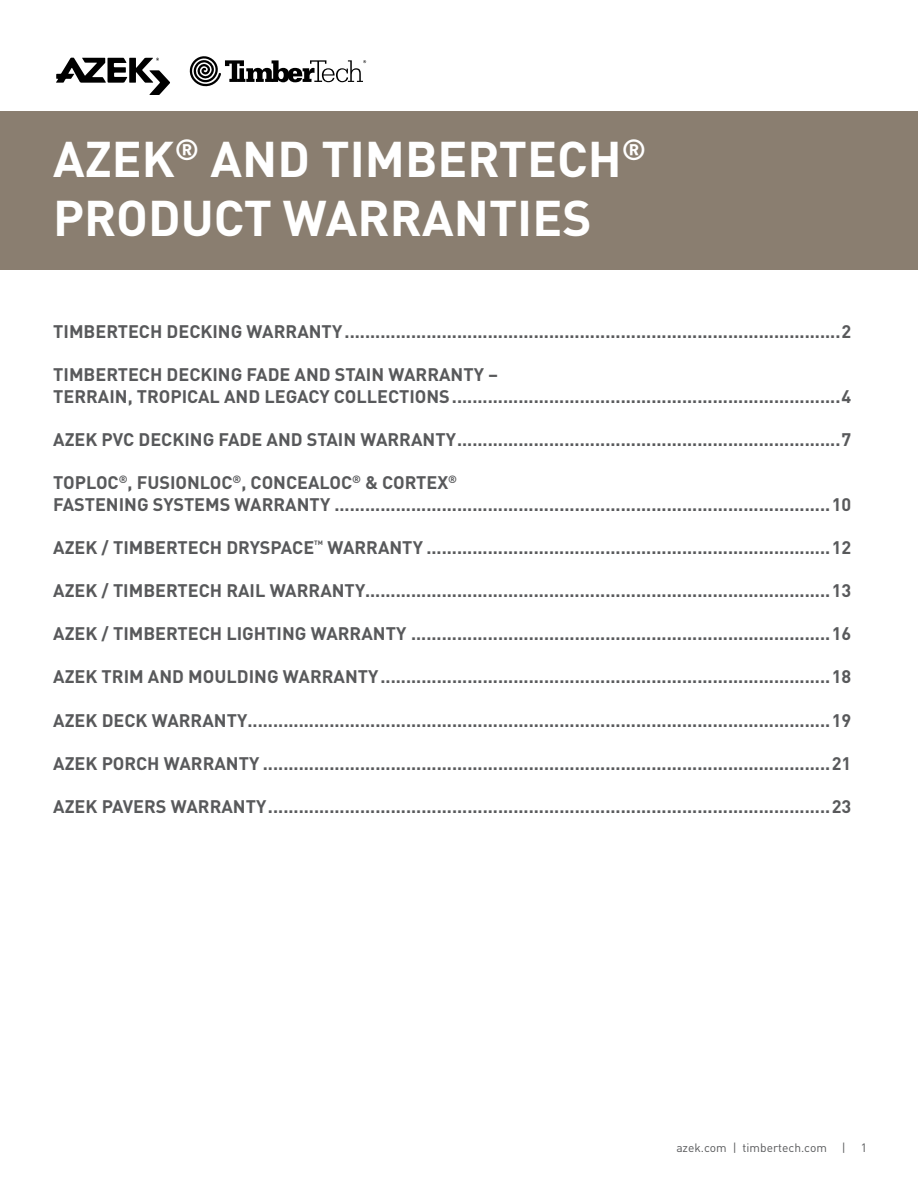
<style>
.page{position:relative;width:918px;height:1188px;background:#fff}
.page>*{position:absolute;margin:0;border:0;box-sizing:border-box;transform-origin:0 0}
.t1{font:700 49.5px/59.4px "DINOT";color:#fff}
.t2{font:700 18px/21.6px "DINOT";color:#58595b}
.t3{font:12px "DINOT";color:#58595b}
</style>
<div class="page">
<div style="left:0;top:111px;width:918px;height:159px;background:#8a7e70"></div>
<svg style="left:56px;top:57px;width:114px;height:38px"></svg>
<svg style="left:189px;top:56px;width:177px;height:31px"></svg>
<h1 class="t1" style="left:53px;top:126px;width:594px">AZEK<sup>®</sup> AND TIMBERTECH<sup>®<br></sup>PRODUCT WARRANTIES</h1>
<p class="t2" style="left:53px;top:319px;width:799px">TIMBERTECH DECKING WARRANTY.................................................................................................2</p>
<p class="t2" style="left:53px;top:363px;width:799px">TIMBERTECH DECKING FADE AND STAIN WARRANTY –<br>TERRAIN, TROPICAL AND LEGACY COLLECTIONS............................................................................4</p>
<p class="t2" style="left:53px;top:427px;width:800px">AZEK PVC DECKING FADE AND STAIN WARRANTY...........................................................................7</p>
<p class="t2" style="left:53px;top:471px;width:799px">TOPLOC<sup>®</sup>, FUSIONLOC<sup>®</sup>, CONCEALOC<sup>®</sup> &amp; CORTEX<sup>®<br></sup>FASTENING SYSTEMS WARRANTY .................................................................................................10</p>
<p class="t2" style="left:53px;top:535px;width:799px">AZEK / TIMBERTECH DRYSPACE<sup>™</sup> WARRANTY ...............................................................................12</p>
<p class="t2" style="left:53px;top:579px;width:800px">AZEK / TIMBERTECH RAIL WARRANTY...........................................................................................13</p>
<p class="t2" style="left:53px;top:622px;width:800px">AZEK / TIMBERTECH LIGHTING WARRANTY ..................................................................................16</p>
<p class="t2" style="left:53px;top:665px;width:800px">AZEK TRIM AND MOULDING WARRANTY........................................................................................18</p>
<p class="t2" style="left:53px;top:708px;width:799px">AZEK DECK WARRANTY..................................................................................................................19</p>
<p class="t2" style="left:53px;top:751px;width:799px">AZEK PORCH WARRANTY ...............................................................................................................21</p>
<p class="t2" style="left:53px;top:795px;width:799px">AZEK PAVERS WARRANTY..............................................................................................................23</p>
<p class="t3" style="left:676px;top:1139px;width:192px">azek.com | timbertech.com | 1</p>
</div>
